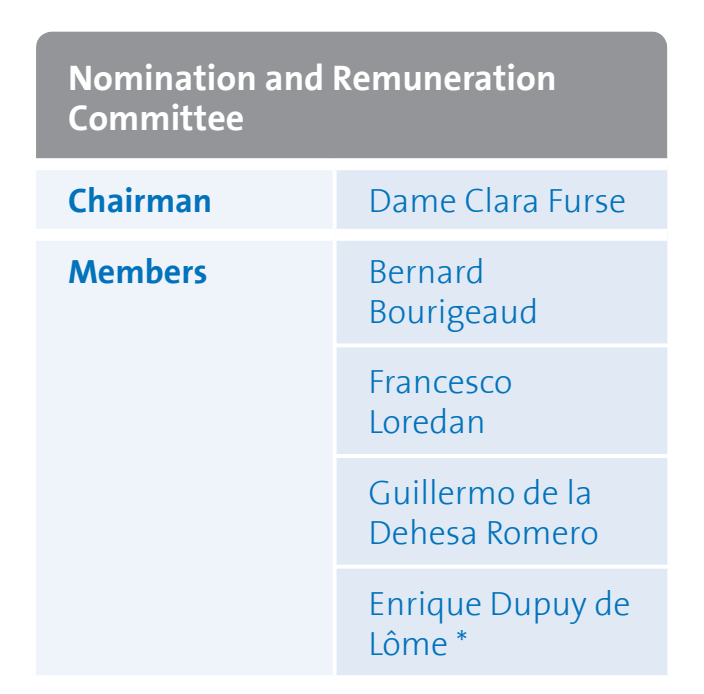
<style>
.page{position:relative;width:704px;height:694px;background:#fff}
.page>*{position:absolute;margin:0;border:0;box-sizing:border-box;transform-origin:0 0}
.T-_Table_title{font:700 36px/40px "The Sans B7";color:#fff}
.T_-_tables_body{font:300 34px/40px "The Sans B3";color:#0273bb}
.T_-_tables_body-2{font:700 34px "The Sans B7";color:#0273bb}
</style>
<div class="page">
<div style="left:36px;top:31px;width:631px;height:127px;background:#939598"></div>
<div style="left:36px;top:170px;width:296px;height:505px;background:#eff3fa"></div>
<div style="left:336px;top:170px;width:331px;height:505px;background:#e1e9f5"></div>
<svg style="left:667px;top:46px;width:1px;height:113px"></svg>
<svg style="left:332px;top:343px;width:335px;height:4px"></svg>
<hr style="left:332px;top:454px;width:339px;height:4px;background:#fff">
<svg style="left:332px;top:564px;width:336px;height:4px"></svg>
<div style="left:36px;top:229px;width:298px;height:12px;background:#fff"></div>
<div style="left:334px;top:229px;width:333px;height:12px;background:#fff"></div>
<p class="T-_Table_title" style="left:68px;top:59px;width:490px">Nomination and Remuneration<br>Committee</p>
<p class="T_-_tables_body-2" style="left:68px;top:183px;width:146px">Chairman</p>
<p class="T_-_tables_body" style="left:368px;top:182px;width:259px">Dame Clara Furse</p>
<p class="T_-_tables_body-2" style="left:68px;top:253px;width:141px">Members</p>
<p class="T_-_tables_body" style="left:368px;top:252px;width:171px">Bernard<br>Bourigeaud</p>
<p class="T_-_tables_body" style="left:368px;top:363px;width:145px">Francesco<br>Loredan</p>
<p class="T_-_tables_body" style="left:368px;top:473px;width:231px">Guillermo de la<br>Dehesa Romero</p>
<p class="T_-_tables_body" style="left:368px;top:584px;width:263px">Enrique Dupuy de<br>Lôme *</p>
</div>
